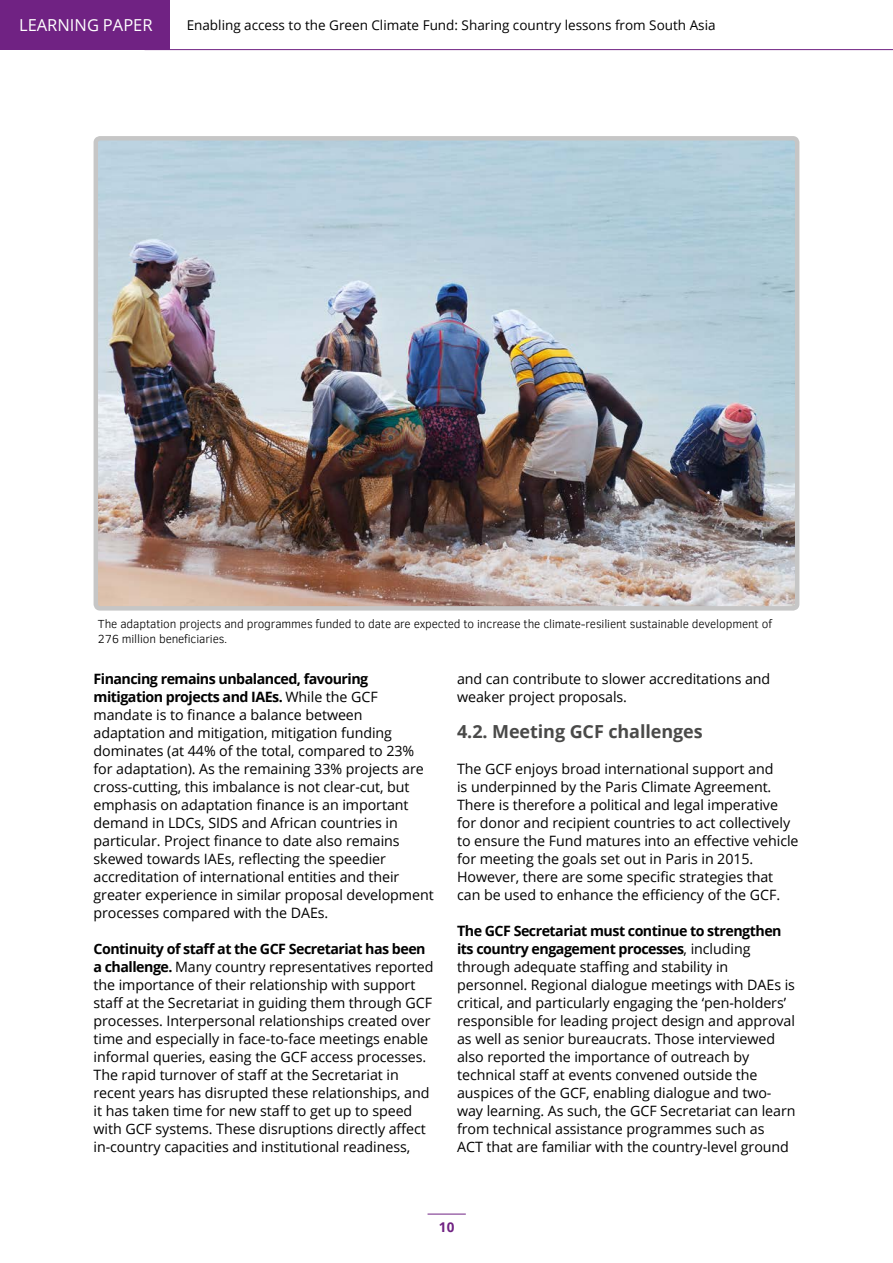
<style>
.page{position:relative;width:893px;height:1263px;background:#fff}
.page>*{position:absolute;margin:0;border:0;box-sizing:border-box;transform-origin:0 0}
.Heading_2{font:700 18px "Open Sans";letter-spacing:-.005em;color:#4a4a49}
.t1{font:16.5px "Open Sans";color:#fff}
.Body{font:14.25px/18px "Open Sans";letter-spacing:-.005em;color:#000}
.t2{font:13.5px "Open Sans";color:#000}
.t3{font:700 13.5px "Open Sans";color:#702283}
.t4{font:300 12px/15px "Clear Sans";letter-spacing:-.01em;color:#000}
.s1{font-weight:700}
</style>
<div class="page">
<div style="left:0;top:0;width:170px;height:50px;background:#702283"></div>
<hr style="left:428px;top:1214px;width:38px;height:1px;background:#702283">
<hr style="left:145px;top:49px;width:748px;height:1px;background:#702283">
<img style="left:99px;top:141px;width:695px;height:465px">
<div style="left:94px;top:136px;width:705px;height:475px;border:4px solid #c6c6c6;border-radius:4px"></div>
<p class="t1" style="left:19px;top:14px;width:135px">LEARNING PAPER</p>
<p class="t2" style="left:187px;top:16px;width:530px">Enabling access to the Green Climate Fund: Sharing country lessons from South Asia</p>
<p class="t4" style="left:98px;top:617px;width:675px">The adaptation projects and programmes funded to date are expected to increase the climate-resilient sustainable development of<br>276 million beneficiaries.</p>
<p class="Body" style="left:94px;top:669px;width:342px"><span class="s1">Financing remains unbalanced, favouring mitigation projects and IAEs.</span> While the GCF mandate is to finance a balance between adaptation and mitigation, mitigation funding dominates (at 44% of the total, compared to 23% for adaptation). As the remaining 33% projects are cross-cutting, this imbalance is not clear-cut, but emphasis on adaptation finance is an important demand in LDCs, SIDS and African countries in particular. Project finance to date also remains skewed towards IAEs, reflecting the speedier accreditation of international entities and their greater experience in similar proposal development processes compared with the DAEs.</p>
<p class="Body" style="left:94px;top:939px;width:341px"><span class="s1">Continuity of staff at the GCF Secretariat has been a challenge.</span> Many country representatives reported the importance of their relationship with support staff at the Secretariat in guiding them through GCF processes. Interpersonal relationships created over time and especially in face-to-face meetings enable informal queries, easing the GCF access processes.<br>The rapid turnover of staff at the Secretariat in recent years has disrupted these relationships, and it has taken time for new staff to get up to speed with GCF systems. These disruptions directly affect in-country capacities and institutional readiness,</p>
<p class="Body" style="left:457px;top:669px;width:315px">and can contribute to slower accreditations and weaker project proposals.</p>
<p class="Heading_2" style="left:457px;top:719px;width:247px">4.2. Meeting GCF challenges</p>
<p class="Body" style="left:457px;top:759px;width:343px">The GCF enjoys broad international support and<br>is underpinned by the Paris Climate Agreement.<br>There is therefore a political and legal imperative for donor and recipient countries to act collectively to ensure the Fund matures into an effective vehicle for meeting the goals set out in Paris in 2015.<br>However, there are some specific strategies that can be used to enhance the efficiency of the GCF.</p>
<p class="Body" style="left:457px;top:921px;width:340px"><span class="s1">The GCF Secretariat must continue to strengthen its country engagement processes</span>, including through adequate staffing and stability in personnel. Regional dialogue meetings with DAEs is critical, and particularly engaging the ‘pen-holders’ responsible for leading project design and approval as well as senior bureaucrats. Those interviewed also reported the importance of outreach by technical staff at events convened outside the auspices of the GCF, enabling dialogue and two&shy;way learning. As such, the GCF Secretariat can learn from technical assistance programmes such as<br>ACT that are familiar with the country-level ground</p>
<p class="t3" style="left:439px;top:1217px;width:17px">10</p>
</div>
